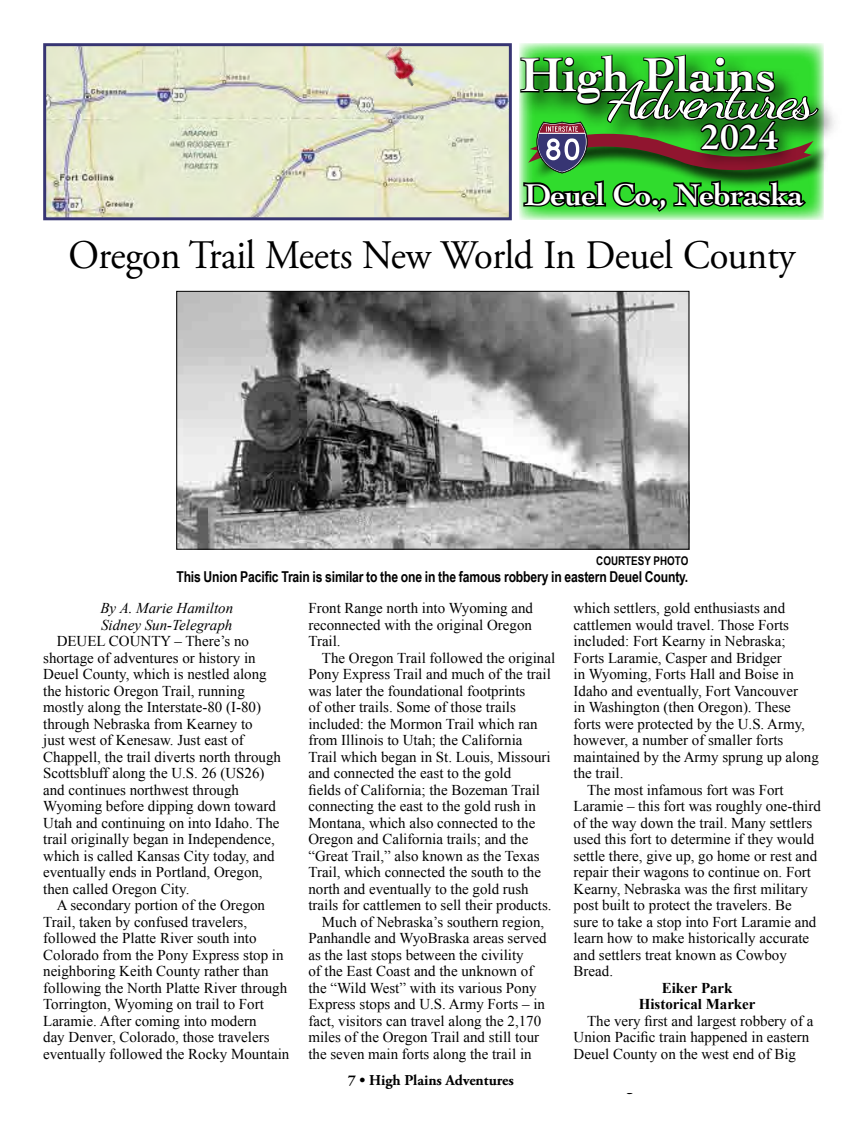
<style>
.page{position:relative;width:864px;height:1134px;background:#fff}
.page>*{position:absolute;margin:0;border:0;box-sizing:border-box;transform-origin:0 0}
.t1{font:50.85px "Dancing Script";letter-spacing:-.08em;color:#fff;scale:1.25 1}
.t2{font:700 49.65px "Cochin";color:#fff}
.t3{font:40.5px "Adobe Garamond Pro";letter-spacing:-.01em;color:#000;scale:.95 1}
.t4{font:600 39px "Garamond Premr Pro";color:#fff}
.t5{font:700 31.5px "Cochin";letter-spacing:-.01em;color:#fff}
.t6{font:15px/16.5px "Times New Roman";color:#000}
.t7{font:700 15px "Arial Narrow";letter-spacing:-.01em;color:#000}
.t8{font:italic 15px/16.5px "Times New Roman";color:#000}
.t9{font:700 15px/16.5px "Times New Roman";color:#000;text-align:center}
.t10{font:700 15px "Adobe Garamond Pro";color:#000}
.t11{font:700 12px "Arial Narrow";color:#000}
</style>
<div class="page">
<img style="left:47px;top:47px;width:461px;height:169px">
<div style="left:43px;top:43px;width:469px;height:177px;border:3px solid #373573"></div>
<img style="left:380px;top:43px;width:46px;height:46px">
<img style="left:178px;top:293px;width:509px;height:255px">
<div style="left:176px;top:291px;width:513px;height:259px;border:1px solid #000"></div>
<svg style="left:519px;top:43px;width:305px;height:177px;background:#a5efa3"></svg>
<div style="left:517px;top:51px;width:326px;height:96px;background:#000;opacity:.75"></div>
<div style="left:532px;top:136px;width:299px;height:53px;background:#000;opacity:.75"></div>
<svg style="left:519px;top:53px;width:301px;height:161px;background:#2d7f27"></svg>
<h2 class="t2" style="left:520px;top:42px;width:257px">High Plains</h2>
<h1 class="t1" style="left:609px;top:71px;width:167px">Adventures</h1>
<h3 class="t4" style="left:701px;top:113px;width:79px">2024</h3>
<h3 class="t5" style="left:524px;top:173px;width:281px">Deuel Co., Nebraska</h3>
<h3 class="t3" style="left:69px;top:231px;width:767px">Oregon Trail Meets New World In Deuel County</h3>
<p class="t11" style="left:596px;top:552px;width:94px">COURTESY PHOTO</p>
<p class="t7" style="left:176px;top:565px;width:513px">This Union Pacific Train is similar to the one in the famous robbery in eastern Deuel County.</p>
<p class="t8" style="left:100px;top:600px;width:134px">By A. Marie Hamilton<br>Sidney Sun-Telegraph</p>
<p class="t6" style="left:43px;top:633px;width:239px;text-indent:14px">DEUEL COUNTY – There’s no shortage of adventures or history in Deuel County, which is nestled along the historic Oregon Trail, running mostly along the Interstate-80 (I-80) through Nebraska from Kearney to<br>just west of Kenesaw. Just east of Chappell, the trail diverts north through Scottsbluff along the U.S. 26 (US26) and continues northwest through Wyoming before dipping down toward Utah and continuing on into Idaho. The trail originally began in Independence, which is called Kansas City today, and eventually ends in Portland, Oregon, then called Oregon City.</p>
<p class="t6" style="left:43px;top:897px;width:248px;text-indent:14px">A secondary portion of the Oregon Trail, taken by confused travelers, followed the Platte River south into Colorado from the Pony Express stop in neighboring Keith County rather than following the North Platte River through Torrington, Wyoming on trail to Fort Laramie. After coming into modern<br>day Denver, Colorado, those travelers eventually followed the Rocky Mountain</p>
<p class="t6" style="left:308px;top:600px;width:226px;text-align:justify">Front Range north into Wyoming and reconnected with the original Oregon Trail.</p>
<p class="t6" style="left:322px;top:649px;width:235px">The Oregon Trail followed the original</p>
<p class="t6" style="left:308px;top:666px;width:244px">Pony Express Trail and much of the trail</p>
<p class="t6" style="left:308px;top:682px;width:219px">was later the foundational footprints</p>
<p class="t6" style="left:308px;top:699px;width:209px">of other trails. Some of those trails</p>
<p class="t6" style="left:308px;top:715px;width:231px">included: the Mormon Trail which ran</p>
<p class="t6" style="left:308px;top:732px;width:216px">from Illinois to Utah; the California</p>
<p class="t6" style="left:308px;top:748px;width:244px">Trail which began in St. Louis, Missouri</p>
<p class="t6" style="left:308px;top:765px;width:204px">and connected the east to the gold</p>
<p class="t6" style="left:308px;top:781px;width:233px">fields of California; the Bozeman Trail</p>
<p class="t6" style="left:308px;top:798px;width:229px">connecting the east to the gold rush in</p>
<p class="t6" style="left:308px;top:814px;width:229px">Montana, which also connected to the</p>
<p class="t6" style="left:308px;top:831px;width:221px">Oregon and California trails; and the</p>
<p class="t6" style="left:308px;top:847px;width:233px">“Great Trail,” also known as the Texas</p>
<p class="t6" style="left:308px;top:864px;width:234px">Trail, which connected the south to the</p>
<p class="t6" style="left:308px;top:880px;width:222px">north and eventually to the gold rush</p>
<p class="t6" style="left:308px;top:897px;width:245px">trails for cattlemen to sell their products.</p>
<p class="t6" style="left:322px;top:913px;width:224px">Much of Nebraska’s southern region,</p>
<p class="t6" style="left:308px;top:930px;width:240px">Panhandle and WyoBraska areas served</p>
<p class="t6" style="left:308px;top:946px;width:217px">as the last stops between the civility</p>
<p class="t6" style="left:308px;top:963px;width:226px">of the East Coast and the unknown of</p>
<p class="t6" style="left:308px;top:979px;width:230px">the “Wild West” with its various Pony</p>
<p class="t6" style="left:308px;top:996px;width:238px">Express stops and U.S. Army Forts – in</p>
<p class="t6" style="left:308px;top:1012px;width:234px">fact, visitors can travel along the 2,170</p>
<p class="t6" style="left:308px;top:1029px;width:232px">miles of the Oregon Trail and still tour</p>
<p class="t6" style="left:308px;top:1045px;width:225px">the seven main forts along the trail in</p>
<p class="t10" style="left:348px;top:1071px;width:167px">7 • High Plains Adventures</p>
<p class="t6" style="left:574px;top:600px;width:213px">which settlers, gold enthusiasts and</p>
<p class="t6" style="left:574px;top:616px;width:217px">cattlemen would travel. Those Forts</p>
<p class="t6" style="left:574px;top:633px;width:214px">included: Fort Kearny in Nebraska;</p>
<p class="t6" style="left:574px;top:649px;width:210px">Forts Laramie, Casper and Bridger</p>
<p class="t6" style="left:574px;top:666px;width:222px">in Wyoming, Forts Hall and Boise in</p>
<p class="t6" style="left:574px;top:682px;width:226px">Idaho and eventually, Fort Vancouver</p>
<p class="t6" style="left:574px;top:699px;width:219px">in Washington (then Oregon). These</p>
<p class="t6" style="left:574px;top:715px;width:233px">forts were protected by the U.S. Army,</p>
<p class="t6" style="left:574px;top:732px;width:211px">however, a number of smaller forts</p>
<p class="t6" style="left:574px;top:748px;width:247px">maintained by the Army sprung up along</p>
<p class="t6" style="left:574px;top:765px;width:51px">the trail.</p>
<p class="t6" style="left:587px;top:781px;width:198px">The most infamous fort was Fort</p>
<p class="t6" style="left:574px;top:798px;width:249px">Laramie – this fort was roughly one-third</p>
<p class="t6" style="left:574px;top:814px;width:240px">of the way down the trail. Many settlers</p>
<p class="t6" style="left:574px;top:831px;width:242px">used this fort to determine if they would</p>
<p class="t6" style="left:574px;top:847px;width:245px">settle there, give up, go home or rest and</p>
<p class="t6" style="left:574px;top:864px;width:239px">repair their wagons to continue on. Fort</p>
<p class="t6" style="left:574px;top:880px;width:236px">Kearny, Nebraska was the first military</p>
<p class="t6" style="left:574px;top:897px;width:220px">post built to protect the travelers. Be</p>
<p class="t6" style="left:574px;top:913px;width:244px">sure to take a stop into Fort Laramie and</p>
<p class="t6" style="left:574px;top:930px;width:237px">learn how to make historically accurate</p>
<p class="t6" style="left:574px;top:946px;width:215px">and settlers treat known as Cowboy</p>
<p class="t6" style="left:574px;top:963px;width:41px">Bread.</p>
<p class="t9" style="left:639px;top:979px;width:118px">Eiker Park<br>Historical Marker</p>
<p class="t6" style="left:574px;top:1012px;width:241px;text-indent:14px">The very first and largest robbery of a<br>Union Pacific train happened in eastern<br>Deuel County on the west end of Big</p>
</div>
